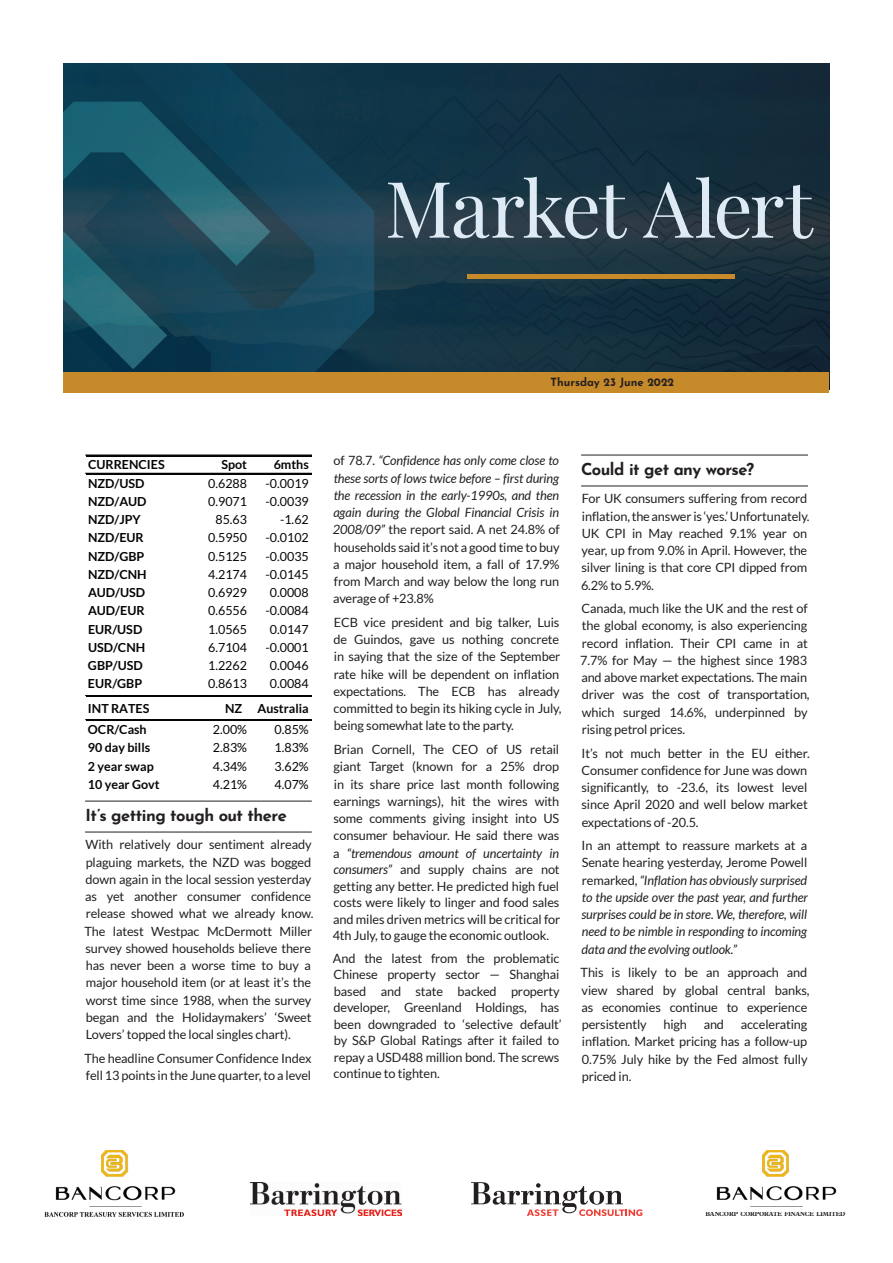
<style>
.page{position:relative;width:893px;height:1263px;background:#fff}
.page>*{position:absolute;margin:0;border:0;box-sizing:border-box;transform-origin:0 0}
.t1{font:78px "Playfair Display";letter-spacing:-.03em;color:#deeaf4}
.t2{font:700 16.5px "Josefin Sans";letter-spacing:-.03em;color:#231f20}
.t3{font:12.75px/17.2px "Lato";letter-spacing:-.01em;color:#231f20}
.t4{font:italic 12.75px/17.2px "Lato";letter-spacing:-.01em;color:#231f20;text-align:justify}
.t5{font:12.45px "Lato";color:#040503}
.t6{font:700 12.45px "Lato";color:#040503}
.t7{font:700 11.25px "Josefin Sans";color:#231f20}
.t8{font:700 6.45px "Plantin Std";letter-spacing:-.01em;color:#231f20;scale:.93 1}
.s1{font-style:normal}
.s2{font-style:italic}
</style>
<div class="page">
<hr style="left:85px;top:801px;width:227px;height:1px;background:#231f20">
<hr style="left:85px;top:832px;width:227px;height:1px;background:#231f20">
<hr style="left:86px;top:455px;width:225px;height:1px;background:#040503">
<hr style="left:86px;top:473px;width:225px;height:1px;background:#040503">
<hr style="left:86px;top:695px;width:225px;height:2px;background:#040503">
<hr style="left:86px;top:719px;width:225px;height:1px;background:#040503">
<hr style="left:86px;top:720px;width:225px;height:1px;background:#040503">
<hr style="left:581px;top:455px;width:227px;height:1px;background:#231f20">
<hr style="left:581px;top:486px;width:227px;height:1px;background:#231f20">
<img style="left:44px;top:1150px;width:140px;height:67px">
<img style="left:251px;top:1182px;width:151px;height:33px">
<img style="left:716px;top:1150px;width:121px;height:57px">
<img style="left:64px;top:64px;width:765px;height:308px">
<div style="left:64px;top:372px;width:765px;height:21px;background:#c78a2a"></div>
<hr style="left:467px;top:275px;width:268px;height:4px;background:#c78a2a">
<svg style="left:471px;top:1182px;width:171px;height:34px"></svg>
<h1 class="t1" style="left:385px;top:148px;width:429px">Market Alert</h1>
<p class="t7" style="left:550px;top:372px;width:125px">Thursday 23 June 2022</p>
<p class="t6" style="left:88px;top:458px;width:78px">CURRENCIES</p>
<p class="t6" style="left:221px;top:458px;width:27px">Spot</p>
<p class="t6" style="left:274px;top:458px;width:37px">6mths</p>
<p class="t6" style="left:88px;top:476px;width:58px">NZD/USD</p>
<p class="t5" style="left:208px;top:476px;width:40px">0.6288</p>
<p class="t5" style="left:266px;top:476px;width:45px">-0.0019</p>
<p class="t6" style="left:88px;top:494px;width:60px">NZD/AUD</p>
<p class="t5" style="left:208px;top:494px;width:40px">0.9071</p>
<p class="t5" style="left:266px;top:494px;width:45px">-0.0039</p>
<p class="t6" style="left:88px;top:512px;width:54px">NZD/JPY</p>
<p class="t5" style="left:215px;top:513px;width:33px">85.63</p>
<p class="t5" style="left:280px;top:513px;width:30px">-1.62</p>
<p class="t6" style="left:88px;top:531px;width:57px">NZD/EUR</p>
<p class="t5" style="left:208px;top:531px;width:40px">0.5950</p>
<p class="t5" style="left:266px;top:531px;width:45px">-0.0102</p>
<p class="t6" style="left:88px;top:549px;width:58px">NZD/GBP</p>
<p class="t5" style="left:208px;top:549px;width:40px">0.5125</p>
<p class="t5" style="left:266px;top:549px;width:45px">-0.0035</p>
<p class="t6" style="left:88px;top:567px;width:60px">NZD/CNH</p>
<p class="t5" style="left:208px;top:567px;width:40px">4.2174</p>
<p class="t5" style="left:266px;top:567px;width:45px">-0.0145</p>
<p class="t6" style="left:88px;top:585px;width:59px">AUD/USD</p>
<p class="t5" style="left:208px;top:586px;width:40px">0.6929</p>
<p class="t5" style="left:270px;top:586px;width:40px">0.0008</p>
<p class="t6" style="left:88px;top:604px;width:58px">AUD/EUR</p>
<p class="t5" style="left:208px;top:604px;width:40px">0.6556</p>
<p class="t5" style="left:266px;top:604px;width:45px">-0.0084</p>
<p class="t6" style="left:88px;top:622px;width:56px">EUR/USD</p>
<p class="t5" style="left:208px;top:622px;width:40px">1.0565</p>
<p class="t5" style="left:270px;top:622px;width:40px">0.0147</p>
<p class="t6" style="left:88px;top:640px;width:59px">USD/CNH</p>
<p class="t5" style="left:208px;top:640px;width:40px">6.7104</p>
<p class="t5" style="left:266px;top:640px;width:45px">-0.0001</p>
<p class="t6" style="left:88px;top:658px;width:56px">GBP/USD</p>
<p class="t5" style="left:208px;top:658px;width:40px">1.2262</p>
<p class="t5" style="left:270px;top:658px;width:40px">0.0046</p>
<p class="t6" style="left:88px;top:676px;width:56px">EUR/GBP</p>
<p class="t5" style="left:208px;top:677px;width:40px">0.8613</p>
<p class="t5" style="left:270px;top:677px;width:40px">0.0084</p>
<p class="t6" style="left:88px;top:701px;width:63px">INT RATES</p>
<p class="t6" style="left:225px;top:701px;width:85px">NZ Australia</p>
<p class="t6" style="left:88px;top:722px;width:60px">OCR/Cash</p>
<p class="t5" style="left:213px;top:723px;width:36px">2.00%</p>
<p class="t5" style="left:275px;top:723px;width:36px">0.85%</p>
<p class="t6" style="left:88px;top:741px;width:64px">90 day bills</p>
<p class="t5" style="left:213px;top:741px;width:36px">2.83%</p>
<p class="t5" style="left:275px;top:741px;width:36px">1.83%</p>
<p class="t6" style="left:88px;top:759px;width:67px">2 year swap</p>
<p class="t5" style="left:213px;top:759px;width:36px">4.34%</p>
<p class="t5" style="left:275px;top:759px;width:36px">3.62%</p>
<p class="t6" style="left:88px;top:777px;width:73px">10 year Govt</p>
<p class="t5" style="left:213px;top:777px;width:36px">4.21%</p>
<p class="t5" style="left:275px;top:777px;width:36px">4.07%</p>
<p class="t2" style="left:85px;top:801px;width:203px">It’s getting tough out there</p>
<p class="t3" style="left:84px;top:836px;width:231px">With relatively dour sentiment already plaguing markets, the NZD was bogged down again in the local session yesterday as yet another consumer confidence release showed what we already know.<br>The latest Westpac McDermott Miller survey showed households believe there has never been a worse time to buy a major household item (or at least it’s the worst time since 1988, when the survey began and the Holidaymakers’ ‘Sweet Lovers’ topped the local singles chart).</p>
<p class="t3" style="left:84px;top:1049px;width:228px">The headline Consumer Confidence Index fell 13 points in the June quarter, to a level</p>
<p class="t4" style="left:333px;top:452px;width:228px"><span class="s1">of 78.7.</span> “Confidence has only come close to these sorts of lows twice before – first during the recession in the early-1990s, and then again during the Global Financial Crisis in 2008/09” <span class="s1">the report said. A net 24.8% of households said it’s not a good time to buy a major household item, a fall of 17.9% from March and way below the long run average of +23.8%</span></p>
<p class="t3" style="left:334px;top:614px;width:229px">ECB vice president and big talker, Luis de Guindos, gave us nothing concrete in saying that the size of the September rate hike will be dependent on inflation expectations. The ECB has already committed to begin its hiking cycle in July, being somewhat late to the party.</p>
<p class="t3" style="left:333px;top:741px;width:229px;text-align:justify">Brian Cornell, The CEO of US retail giant Target (known for a 25% drop in its share price last month following earnings warnings), hit the wires with some comments giving insight into US consumer behaviour. He said there was a <span class="s2">“tremendous amount of uncertainty in consumers”</span> and supply chains are not getting any better. He predicted high fuel costs were likely to linger and food sales and miles driven metrics will be critical for 4th July, to gauge the economic outlook.</p>
<p class="t3" style="left:333px;top:950px;width:230px;line-height:16.5px">And the latest from the problematic Chinese property sector — Shanghai based and state backed property developer, Greenland Holdings, has been downgraded to ‘selective default’ by S&amp;P Global Ratings after it failed to repay a USD488 million bond. The screws continue to tighten.</p>
<p class="t2" style="left:581px;top:455px;width:175px">Could it get any worse?</p>
<p class="t3" style="left:581px;top:490px;width:230px">For UK consumers suffering from record inflation, the answer is ‘yes.’ Unfortunately.<br>UK CPI in May reached 9.1% year on year, up from 9.0% in April. However, the silver lining is that core CPI dipped from 6.2% to 5.9%.</p>
<p class="t3" style="left:580px;top:600px;width:231px">Canada, much like the UK and the rest of the global economy, is also experiencing record inflation. Their CPI came in at 7.7% for May — the highest since 1983 and above market expectations. The main driver was the cost of transportation, which surged 14.6%, underpinned by rising petrol prices.</p>
<p class="t3" style="left:581px;top:744px;width:230px">It’s not much better in the EU either.<br>Consumer confidence for June was down significantly, to -23.6, its lowest level since April 2020 and well below market expectations of -20.5.</p>
<p class="t4" style="left:581px;top:837px;width:228px"><span class="s1">In an attempt to reassure markets at a Senate hearing yesterday, Jerome Powell remarked,</span> “Inflation has obviously surprised to the upside over the past year, and further surprises could be in store. We, therefore, will need to be nimble in responding to incoming data and the evolving outlook.”</p>
<p class="t3" style="left:581px;top:964px;width:231px">This is likely to be an approach and view shared by global central banks, as economies continue to experience persistently</p>
<p class="t3" style="left:582px;top:1016px;width:227px;text-align:justify;text-indent:159px">accelerating inflation. Market pricing has a follow-up 0.75% July hike by the Fed almost fully priced in.</p>
<p class="t3" style="left:663px;top:1016px;width:25px">high</p>
<p class="t3" style="left:704px;top:1016px;width:22px">and</p>
<p class="t8" style="left:705px;top:1210px;width:152px">BANCORP CORPORATE FINANCE LIMITED</p>
</div>
